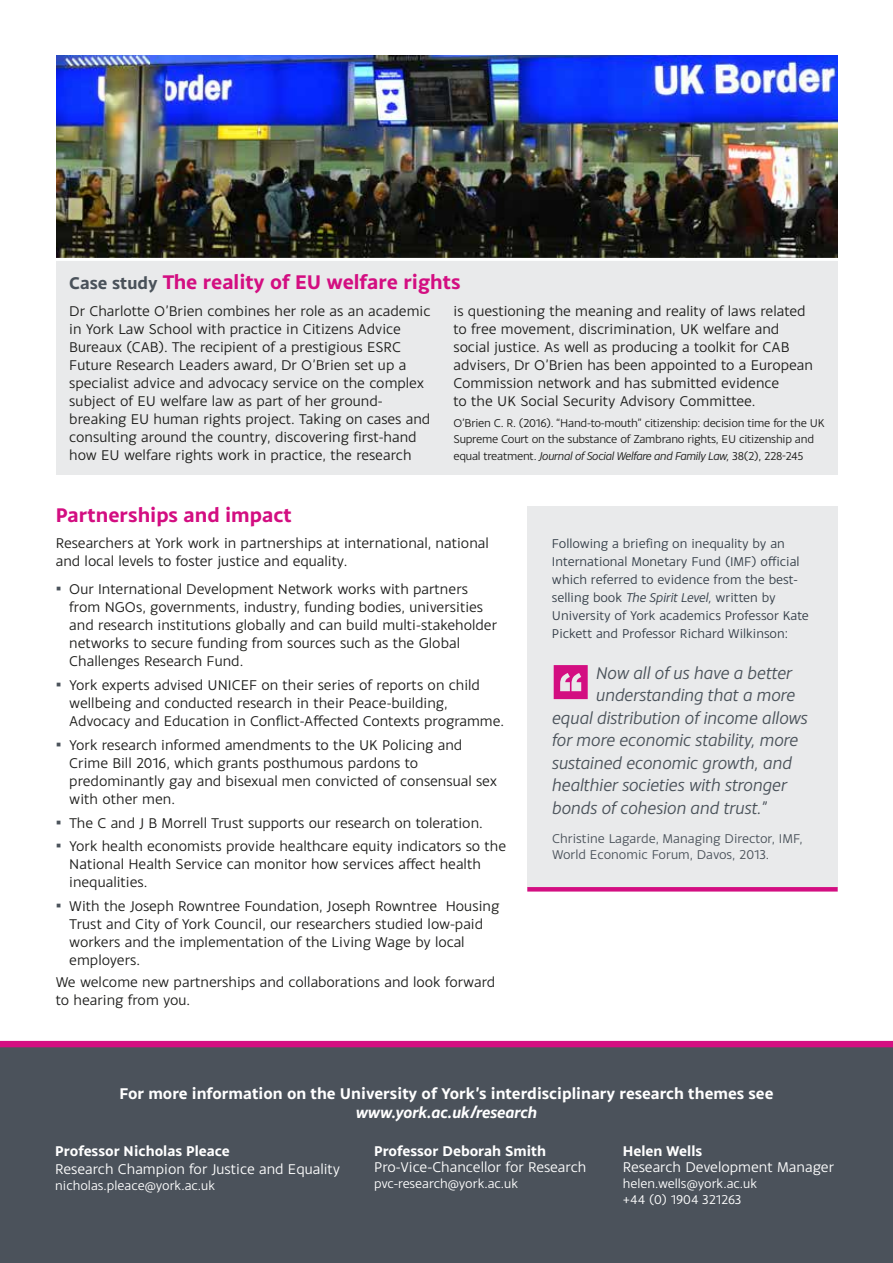
<style>
.page{position:relative;width:893px;height:1263px;background:#fff}
.page>*{position:absolute;margin:0;border:0;box-sizing:border-box;transform-origin:0 0}
.t1{font:700 21px "Monsal Gothic";color:#d30e81}
.t2{font:italic 18px "Monsal Gothic";color:#4a525a}
.t3{font:700 16.5px "Monsal Gothic";color:#fff}
.t4{font:italic 700 16.5px "Monsal Gothic";color:#fff}
.t5{font:15px/18px "Monsal Gothic";color:#1d1d1b}
.t6{font:15px "Monsal Gothic";color:#fff}
.t7{font:700 15px "Monsal Gothic";color:#fff}
.t8{font:13.5px/18px "Monsal Gothic";color:#343e48}
.t9{font:13.5px/16.2px "Monsal Gothic";color:#fff}
.t10{font:13.5px/16.5px "Monsal Gothic";color:#4a525a}
.t11{font:12px/16.5px "Monsal Gothic";letter-spacing:-.025em;color:#1d1d1b}
.s1{font-size:18px;color:#4a525a}
.s2{font-style:italic}
.s3{font-family:"Arial";font-size:16.5px;color:#4a525a}
</style>
<div class="page">
<div style="left:527px;top:506px;width:311px;height:382px;background:#e9eaeb"></div>
<div style="left:57px;top:258px;width:781px;height:216px;background:#e9eaeb"></div>
<img style="left:57px;top:55px;width:781px;height:203px">
<svg style="left:554px;top:665px;width:34px;height:34px"></svg>
<div style="left:0;top:1046px;width:893px;height:217px;background:#4b525b"></div>
<div style="left:0;top:1041px;width:893px;height:6px;background:#d30e81"></div>
<hr style="left:55px;top:258px;width:786px;height:3px;background:#fff">
<svg style="left:527px;top:887px;width:311px;height:4px"></svg>
<h1 class="t1" style="left:69px;top:269px;width:393px"><span class="s1">Case study</span> The reality of EU welfare rights</h1>
<p class="t5" style="left:69px;top:301px;width:363px">Dr Charlotte O’Brien combines her role as an academic in York Law School with practice in Citizens Advice Bureaux (CAB). The recipient of a prestigious ESRC Future Research Leaders award, Dr O’Brien set up a specialist advice and advocacy service on the complex subject of EU welfare law as part of her ground&shy;breaking EU human rights project. Taking on cases and consulting around the country, discovering first-hand how EU welfare rights work in practice, the research</p>
<p class="t5" style="left:454px;top:301px;width:361px">is questioning the meaning and reality of laws related to free movement, discrimination, UK welfare and social justice. As well as producing a toolkit for CAB advisers, Dr O’Brien has been appointed to a European Commission network and has submitted evidence<br>to the UK Social Security Advisory Committee.</p>
<p class="t11" style="left:454px;top:414px;width:373px">O’Brien C. R. (2016). “Hand-to-mouth” citizenship: decision time for the UK<br>Supreme Court on the substance of Zambrano rights, EU citizenship and equal treatment. <span class="s2">Journal of Social Welfare and Family Law,</span> 38(2), 228-245</p>
<h1 class="t1" style="left:56px;top:501px;width:238px">Partnerships and impact</h1>
<p class="t5" style="left:56px;top:534px;width:435px">Researchers at York work in partnerships at international, national and local levels to foster justice and equality.</p>
<p class="t5" style="left:69px;top:580px;width:429px;text-indent:-13px"><span class="s3">▪</span> Our International Development Network works with partners from NGOs, governments, industry, funding bodies, universities and research institutions globally and can build multi-stakeholder networks to secure funding from sources such as the Global Challenges Research Fund.</p>
<p class="t5" style="left:69px;top:675px;width:436px;text-indent:-13px"><span class="s3">▪</span> York experts advised UNICEF on their series of reports on child wellbeing and conducted research in their Peace-building,<br>Advocacy and Education in Conflict-Affected Contexts programme.</p>
<p class="t5" style="left:69px;top:735px;width:429px;text-indent:-13px"><span class="s3">▪</span> York research informed amendments to the UK Policing and Crime Bill 2016, which grants posthumous pardons to predominantly gay and bisexual men convicted of consensual sex with other men.</p>
<p class="t5" style="left:56px;top:813px;width:429px"><span class="s3">▪</span> The C and J B Morrell Trust supports our research on toleration.</p>
<p class="t5" style="left:69px;top:837px;width:438px;text-indent:-13px"><span class="s3">▪</span> York health economists provide healthcare equity indicators so the<br>National Health Service can monitor how services affect health inequalities.</p>
<p class="t5" style="left:69px;top:896px;width:432px;text-indent:-13px"><span class="s3">▪</span> With the Joseph Rowntree Foundation, Joseph Rowntree Housing Trust and City of York Council, our researchers studied low-paid workers and the implementation of the Living Wage by local employers.</p>
<p class="t5" style="left:56px;top:973px;width:441px">We welcome new partnerships and collaborations and look forward to hearing from you.</p>
<p class="t8" style="left:552px;top:534px;width:258px">Following a briefing on inequality by an International Monetary Fund (IMF) official which referred to evidence from the best&shy;selling book <span class="s2">The Spirit Level,</span> written by University of York academics Professor Kate Pickett and Professor Richard Wilkinson:</p>
<p class="t2" style="left:596px;top:661px;width:197px">Now all of us have a better</p>
<p class="t2" style="left:596px;top:684px;width:201px">understanding that a more</p>
<p class="t2" style="left:552px;top:706px;width:257px">equal distribution of income allows</p>
<p class="t2" style="left:552px;top:729px;width:248px">for more economic stability, more</p>
<p class="t2" style="left:552px;top:751px;width:241px">sustained economic growth, and</p>
<p class="t2" style="left:552px;top:774px;width:236px">healthier societies with stronger</p>
<p class="t2" style="left:552px;top:796px;width:216px">bonds of cohesion and trust.”</p>
<p class="t10" style="left:552px;top:830px;width:252px">Christine Lagarde, Managing Director, IMF,<br>World Economic Forum, Davos, 2013.</p>
<p class="t3" style="left:119px;top:1082px;width:655px">For more information on the University of York’s interdisciplinary research themes see</p>
<p class="t4" style="left:356px;top:1103px;width:183px">www.york.ac.uk/research</p>
<p class="t7" style="left:55px;top:1141px;width:176px">Professor Nicholas Pleace</p>
<p class="t6" style="left:55px;top:1159px;width:286px">Research Champion for Justice and Equality</p>
<p class="t9" style="left:55px;top:1177px;width:161px">nicholas.pleace@york.ac.uk</p>
<p class="t7" style="left:374px;top:1141px;width:173px">Professor Deborah Smith</p>
<p class="t6" style="left:374px;top:1158px;width:214px">Pro-Vice-Chancellor for Research</p>
<p class="t9" style="left:374px;top:1175px;width:146px">pvc-research@york.ac.uk</p>
<p class="t7" style="left:623px;top:1141px;width:81px">Helen Wells</p>
<p class="t6" style="left:623px;top:1158px;width:213px">Research Development Manager</p>
<p class="t9" style="left:623px;top:1175px;width:136px">helen.wells@york.ac.uk +44 (0) 1904 321263</p>
</div>
